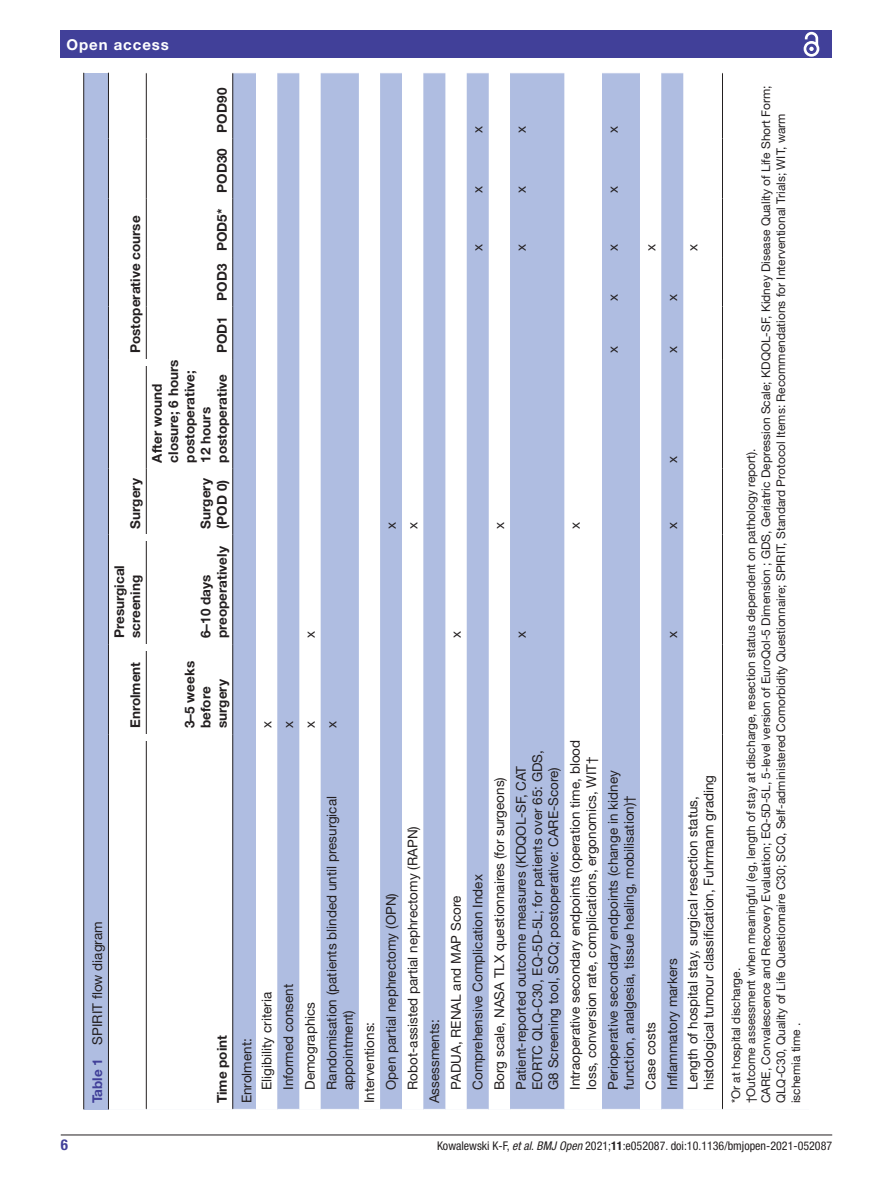
<style>
.page{position:relative;width:893px;height:1191px;background:#fff}
.page>*{position:absolute;margin:0;border:0;box-sizing:border-box;transform-origin:0 0}
.t1{font:700 15px "Helvetica Neue LT Std";letter-spacing:.065em;color:#fff}
.t2{font:700 condensed 15px "Helvetica Neue LT Std";color:#414099}
.t3{font:13.5px/16.2px "Helvetica Neue LT Std";color:#231f20}
.t4{font:700 13.5px/16.2px "Helvetica Neue LT Std";color:#231f20}
.t5{font:12px/15px "Helvetica Neue LT Std";color:#231f20}
.t6{font:condensed 12px "Helvetica Neue LT Std";color:#231f20}
.s1{font-weight:700;color:#414099}
.s2{font-style:italic}
.s3{font-weight:700}
</style>
<div class="page">
<hr style="left:61px;top:1134px;width:771px;height:1px;background:#231f20">
<div style="left:61px;top:31px;width:771px;height:27px;background:#414099"></div>
<svg style="left:803px;top:31px;width:17px;height:26px"></svg>
<div style="left:84px;top:73px;width:725px;height:1036px;background:#afbde1"></div>
<hr style="left:83px;top:73px;width:1px;height:1036px;background:#231f20">
<div style="left:109px;top:73px;width:700px;height:1036px;background:#fff"></div>
<svg style="left:233px;top:73px;width:450px;height:1036px"></svg>
<hr style="left:108px;top:734px;width:1px;height:375px;background:#231f20">
<hr style="left:108px;top:644px;width:1px;height:90px;background:#231f20">
<hr style="left:108px;top:534px;width:1px;height:110px;background:#231f20">
<hr style="left:108px;top:468px;width:1px;height:66px;background:#231f20">
<hr style="left:108px;top:359px;width:1px;height:109px;background:#231f20">
<hr style="left:108px;top:306px;width:1px;height:53px;background:#231f20">
<hr style="left:108px;top:257px;width:1px;height:49px;background:#231f20">
<hr style="left:108px;top:198px;width:1px;height:59px;background:#231f20">
<hr style="left:108px;top:138px;width:1px;height:60px;background:#231f20">
<hr style="left:108px;top:73px;width:1px;height:65px;background:#231f20">
<hr style="left:146px;top:734px;width:1px;height:375px;background:#231f20">
<hr style="left:232px;top:734px;width:1px;height:375px;background:#231f20">
<hr style="left:146px;top:644px;width:1px;height:90px;background:#231f20">
<hr style="left:232px;top:644px;width:1px;height:90px;background:#231f20">
<hr style="left:146px;top:534px;width:1px;height:110px;background:#231f20">
<hr style="left:232px;top:534px;width:1px;height:110px;background:#231f20">
<hr style="left:146px;top:468px;width:1px;height:66px;background:#231f20">
<hr style="left:232px;top:468px;width:1px;height:66px;background:#231f20">
<hr style="left:146px;top:359px;width:1px;height:109px;background:#231f20">
<hr style="left:232px;top:359px;width:1px;height:109px;background:#231f20">
<hr style="left:146px;top:306px;width:1px;height:53px;background:#231f20">
<hr style="left:232px;top:306px;width:1px;height:53px;background:#231f20">
<hr style="left:146px;top:257px;width:1px;height:49px;background:#231f20">
<hr style="left:232px;top:257px;width:1px;height:49px;background:#231f20">
<hr style="left:146px;top:198px;width:1px;height:59px;background:#231f20">
<hr style="left:232px;top:198px;width:1px;height:59px;background:#231f20">
<hr style="left:146px;top:138px;width:1px;height:60px;background:#231f20">
<hr style="left:232px;top:138px;width:1px;height:60px;background:#231f20">
<hr style="left:146px;top:73px;width:1px;height:65px;background:#231f20">
<hr style="left:232px;top:73px;width:1px;height:65px;background:#231f20">
<hr style="left:722px;top:644px;width:1px;height:90px;background:#231f20">
<hr style="left:722px;top:534px;width:1px;height:110px;background:#231f20">
<hr style="left:722px;top:468px;width:1px;height:66px;background:#231f20">
<hr style="left:722px;top:359px;width:1px;height:109px;background:#231f20">
<hr style="left:722px;top:306px;width:1px;height:53px;background:#231f20">
<hr style="left:722px;top:257px;width:1px;height:49px;background:#231f20">
<hr style="left:722px;top:198px;width:1px;height:59px;background:#231f20">
<hr style="left:722px;top:138px;width:1px;height:60px;background:#231f20">
<hr style="left:722px;top:73px;width:1px;height:65px;background:#231f20">
<hr style="left:722px;top:734px;width:1px;height:375px;background:#231f20">
<hr style="left:739px;top:73px;width:2px;height:1030px;background:#fff">
<hr style="left:754px;top:73px;width:2px;height:1030px;background:#fff">
<hr style="left:799px;top:73px;width:2px;height:1030px;background:#fff">
<svg style="left:144px;top:734px;width:5px;height:6px"></svg>
<svg style="left:144px;top:644px;width:5px;height:6px"></svg>
<svg style="left:144px;top:534px;width:5px;height:6px"></svg>
<svg style="left:144px;top:359px;width:5px;height:6px"></svg>
<p class="t1" style="left:66px;top:35px;width:104px">Open access</p>
<p class="t4" style="left:127px;top:353px;width:139px;rotate:-90deg">Postoperative course</p>
<p class="t4" style="left:127px;top:528px;width:52px;rotate:-90deg">Surgery</p>
<p class="t4" style="left:111px;top:638px;width:74px;rotate:-90deg">Presurgical screening</p>
<p class="t4" style="left:214px;top:353px;width:267px;rotate:-90deg">POD1 POD3 POD5* POD30 POD90</p>
<p class="t4" style="left:149px;top:462px;width:105px;rotate:-90deg">After wound closure; 6 hours postoperative;<br>12 hours postoperative</p>
<p class="t4" style="left:197px;top:528px;width:52px;rotate:-90deg">Surgery (POD 0)</p>
<p class="t4" style="left:197px;top:638px;width:93px;rotate:-90deg">6–10 days preoperatively</p>
<p class="t4" style="left:127px;top:728px;width:68px;rotate:-90deg">Enrolment</p>
<p class="t4" style="left:181px;top:728px;width:69px;rotate:-90deg">3–5 weeks before surgery</p>
<p class="t3" style="left:89px;top:1103px;width:183px;rotate:-90deg"><span class="s1">Table 1</span> SPIRIT flow diagram</p>
<p class="t4" style="left:214px;top:1103px;width:70px;rotate:-90deg">Time point</p>
<p class="t3" style="left:469px;top:132px;width:8px;rotate:-90deg">x</p>
<p class="t3" style="left:513px;top:132px;width:8px;rotate:-90deg">x</p>
<p class="t3" style="left:605px;top:132px;width:8px;rotate:-90deg">x</p>
<p class="t3" style="left:469px;top:192px;width:8px;rotate:-90deg">x</p>
<p class="t3" style="left:513px;top:192px;width:8px;rotate:-90deg">x</p>
<p class="t3" style="left:605px;top:192px;width:8px;rotate:-90deg">x</p>
<p class="t3" style="left:469px;top:251px;width:8px;rotate:-90deg">x</p>
<p class="t3" style="left:513px;top:251px;width:8px;rotate:-90deg">x</p>
<p class="t3" style="left:605px;top:251px;width:8px;rotate:-90deg">x</p>
<p class="t3" style="left:642px;top:251px;width:8px;rotate:-90deg">x</p>
<p class="t3" style="left:684px;top:251px;width:8px;rotate:-90deg">x</p>
<p class="t3" style="left:605px;top:300px;width:8px;rotate:-90deg">x</p>
<p class="t3" style="left:664px;top:300px;width:8px;rotate:-90deg">x</p>
<p class="t3" style="left:605px;top:353px;width:8px;rotate:-90deg">x</p>
<p class="t3" style="left:664px;top:353px;width:8px;rotate:-90deg">x</p>
<p class="t3" style="left:383px;top:528px;width:8px;rotate:-90deg">x</p>
<p class="t3" style="left:404px;top:528px;width:8px;rotate:-90deg">x</p>
<p class="t3" style="left:491px;top:528px;width:8px;rotate:-90deg">x</p>
<p class="t3" style="left:567px;top:528px;width:8px;rotate:-90deg">x</p>
<p class="t3" style="left:664px;top:462px;width:8px;rotate:-90deg">x</p>
<p class="t3" style="left:664px;top:528px;width:8px;rotate:-90deg">x</p>
<p class="t3" style="left:302px;top:638px;width:8px;rotate:-90deg">x</p>
<p class="t3" style="left:448px;top:638px;width:8px;rotate:-90deg">x</p>
<p class="t3" style="left:513px;top:638px;width:8px;rotate:-90deg">x</p>
<p class="t3" style="left:664px;top:638px;width:8px;rotate:-90deg">x</p>
<p class="t3" style="left:258px;top:728px;width:8px;rotate:-90deg">x</p>
<p class="t3" style="left:280px;top:728px;width:8px;rotate:-90deg">x</p>
<p class="t3" style="left:236px;top:1089px;width:99px;line-height:20.1px;text-indent:-14px;rotate:-90deg">Enrolment:<br>Eligibility criteria</p>
<p class="t3" style="left:280px;top:1089px;width:108px;rotate:-90deg">Informed consent</p>
<p class="t3" style="left:302px;top:728px;width:8px;rotate:-90deg">x</p>
<p class="t3" style="left:323px;top:728px;width:8px;rotate:-90deg">x</p>
<p class="t3" style="left:302px;top:1089px;width:90px;rotate:-90deg">Demographics</p>
<p class="t3" style="left:323px;top:1089px;width:295px;rotate:-90deg">Randomisation (patients blinded until presurgical appointment)</p>
<p class="t3" style="left:358px;top:1089px;width:198px;line-height:21.6px;text-indent:-14px;rotate:-90deg">Interventions:<br>Open partial nephrectomy (OPN)</p>
<p class="t3" style="left:404px;top:1089px;width:265px;rotate:-90deg">Robot-assisted partial nephrectomy (RAPN)</p>
<p class="t3" style="left:423px;top:1089px;width:196px;line-height:21.6px;text-indent:-13px;rotate:-90deg">Assessments:<br>PADUA, RENAL and MAP Score</p>
<p class="t3" style="left:469px;top:1089px;width:217px;rotate:-90deg">Comprehensive Complication Index</p>
<p class="t3" style="left:491px;top:1089px;width:314px;rotate:-90deg">Borg scale, NASA TLX questionnaires (for surgeons)</p>
<p class="t3" style="left:513px;top:1089px;width:341px;rotate:-90deg">Patient-reported outcome measures (KDQOL-SF, CAT<br>EORTC QLQ-C30, EQ-5D-5L; for patients over 65: GDS,<br>G8 Screening tool, SCQ; postoperative: CARE-Score)</p>
<p class="t3" style="left:567px;top:1089px;width:351px;rotate:-90deg">Intraoperative secondary endpoints (operation time, blood loss, conversion rate, complications, ergonomics, WIT†</p>
<p class="t3" style="left:605px;top:1089px;width:321px;rotate:-90deg">Perioperative secondary endpoints (change in kidney function, analgesia, tissue healing, mobilisation)†</p>
<p class="t3" style="left:642px;top:1089px;width:69px;rotate:-90deg">Case costs</p>
<p class="t3" style="left:684px;top:1089px;width:316px;rotate:-90deg">Length of hospital stay, surgical resection status, histological tumour classification, Fuhrmann grading</p>
<p class="t3" style="left:664px;top:1089px;width:133px;rotate:-90deg">Inflammatory markers</p>
<p class="t5" style="left:728px;top:1103px;width:1019px;rotate:-90deg">*Or at hospital discharge.<br>†Outcome assessment when meaningful (eg, length of stay at discharge, resection status dependent on pathology report).<br>CARE, Convalescence and Recovery Evaluation; EQ-5D-5L, 5-level version of EuroQol-5 Dimension ; GDS, Geriatric Depression Scale; KDQOL-SF, Kidney Disease Quality of Life Short Form; QLQ-C30, Quality of Life Questionnaire C30; SCQ, Self-administered Comorbidity Questionnaire; SPIRIT, Standard Protocol Items: Recommendations for Interventional Trials; WIT, warm ischemia time .</p>
<p class="t2" style="left:61px;top:1135px;width:9px">6</p>
<p class="t6" style="left:437px;top:1138px;width:397px">Kowalewski K-F, <span class="s2">et al</span>. <span class="s2">BMJ Open</span> 2021;<span class="s3">11</span>:e052087. doi:10.1136/bmjopen-2021-052087</p>
</div>
